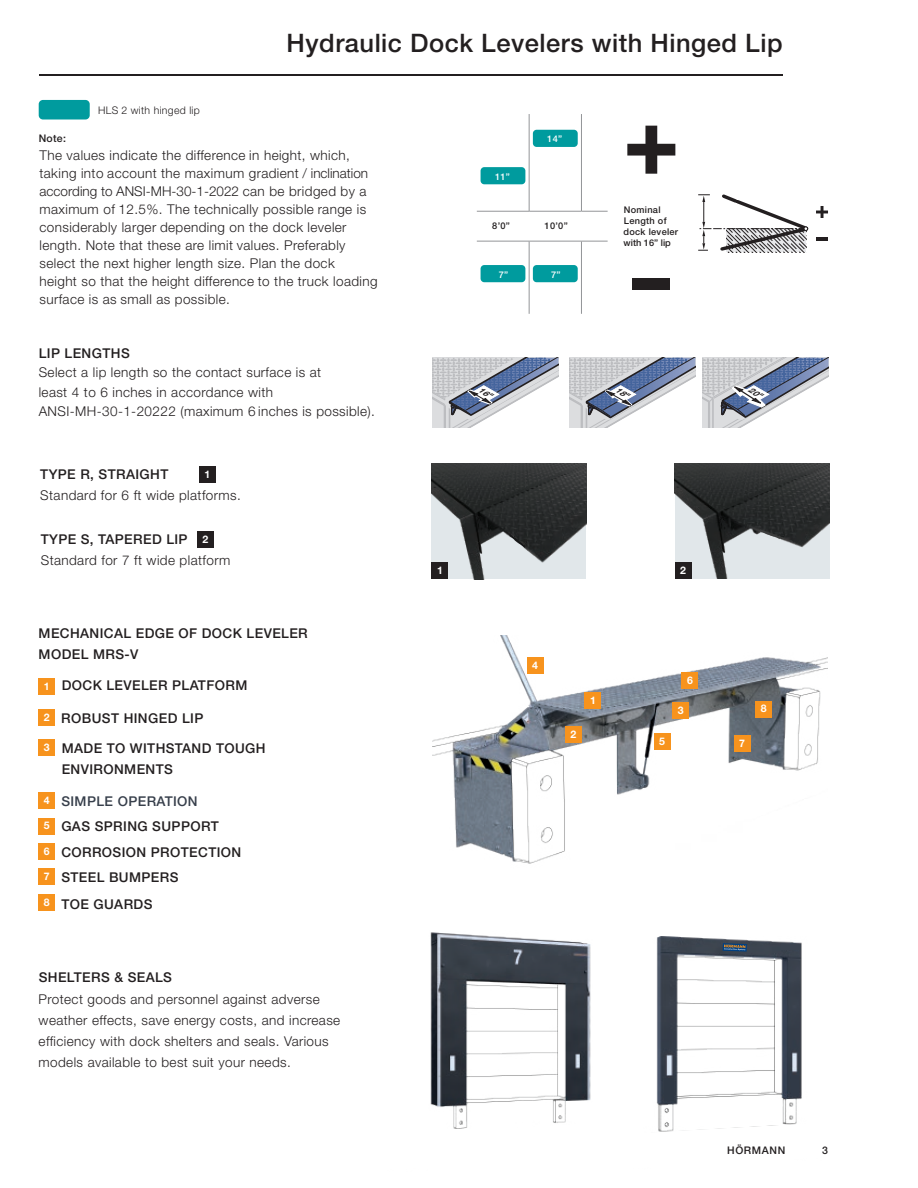
<style>
.page{position:relative;width:918px;height:1188px;background:#fff}
.page>*{position:absolute;margin:0;border:0;box-sizing:border-box;transform-origin:0 0}
.t1{font:500 25.5px "Hoermann Helvetica Neue";letter-spacing:.02em;color:#231f20}
.t2{font:300 13.5px/18px "Hoermann Helvetica Neue";letter-spacing:.03em;color:#231f20}
.t3{font:500 13.5px/25.3px "Hoermann Helvetica Neue";letter-spacing:.03em;color:#231f20}
.t4{font:300 10.5px "Hoermann Helvetica Neue";letter-spacing:.03em;color:#231f20}
.t5{font:500 10.5px "Hoermann Helvetica Neue";letter-spacing:.06em;color:#231f20}
.t6{font:700 10.5px "Hoermann Helvetica Neue";color:#fff}
.t7{font:500 9.3px/11.1px "Hoermann Helvetica Neue";letter-spacing:.03em;color:#231f20}
.t8{font:500 9.3px "Hoermann Helvetica Neue";color:#fff}
.s1{font-weight:700;font-size:10.5px;color:#fff}
.s2{color:#373f4b}
</style>
<div class="page">
<img style="left:656px;top:936px;width:146px;height:185px">
<svg style="left:680px;top:1100px;width:103px;height:14px"></svg>
<div style="left:678px;top:1101px;width:8px;height:22px;background:#fff"></div>
<div style="left:782px;top:945px;width:19px;height:5px;background:#3c4450"></div>
<svg style="left:723px;top:943px;width:24px;height:9px"></svg>
<svg style="left:658px;top:1121px;width:139px;height:11px"></svg>
<hr style="left:39px;top:74px;width:744px;height:2px;background:#231f20">
<div style="left:39px;top:100px;width:51px;height:20px;background:#009b9e;border-radius:4px"></div>
<img style="left:432px;top:463px;width:154px;height:116px">
<svg style="left:509px;top:534px;width:17px;height:14px"></svg>
<img style="left:675px;top:463px;width:154px;height:116px">
<svg style="left:760px;top:529px;width:21px;height:10px"></svg>
<hr style="left:529px;top:114px;width:1px;height:97px;background:#939598">
<hr style="left:581px;top:114px;width:1px;height:97px;background:#939598">
<hr style="left:529px;top:241px;width:1px;height:73px;background:#939598">
<hr style="left:581px;top:241px;width:1px;height:73px;background:#939598">
<hr style="left:477px;top:211px;width:52px;height:1px;background:#939598">
<hr style="left:529px;top:211px;width:52px;height:1px;background:#939598">
<svg style="left:581px;top:211px;width:27px;height:1px"></svg>
<hr style="left:477px;top:241px;width:52px;height:1px;background:#939598">
<hr style="left:529px;top:241px;width:52px;height:1px;background:#939598">
<svg style="left:581px;top:241px;width:27px;height:1px"></svg>
<svg style="left:627px;top:126px;width:48px;height:48px"></svg>
<div style="left:632px;top:278px;width:38px;height:12px;background:#231f20"></div>
<div style="left:533px;top:130px;width:45px;height:17px;background:#009b9e;border-radius:4px"></div>
<div style="left:481px;top:167px;width:44px;height:17px;background:#009b9e;border-radius:4px"></div>
<div style="left:481px;top:265px;width:44px;height:17px;background:#009b9e;border-radius:4px"></div>
<svg style="left:698px;top:194px;width:130px;height:59px"></svg>
<div style="left:533px;top:265px;width:45px;height:17px;background:#009b9e;border-radius:4px"></div>
<div style="left:432px;top:563px;width:16px;height:16px;background:#231f20"></div>
<div style="left:675px;top:563px;width:16px;height:16px;background:#231f20"></div>
<div style="left:199px;top:466px;width:17px;height:17px;background:#231f20"></div>
<div style="left:197px;top:531px;width:16px;height:17px;background:#231f20"></div>
<img style="left:430px;top:932px;width:161px;height:191px">
<svg style="left:453px;top:1123px;width:15px;height:6px"></svg>
<img style="left:433px;top:636px;width:394px;height:228px">
<div style="left:585px;top:693px;width:16px;height:16px;background:#f7931d"></div>
<div style="left:565px;top:727px;width:17px;height:16px;background:#f7931d"></div>
<div style="left:673px;top:703px;width:16px;height:16px;background:#f7931d"></div>
<div style="left:527px;top:658px;width:16px;height:16px;background:#f7931d"></div>
<div style="left:654px;top:734px;width:16px;height:16px;background:#f7931d"></div>
<div style="left:682px;top:673px;width:16px;height:16px;background:#f7931d"></div>
<div style="left:734px;top:736px;width:16px;height:16px;background:#f7931d"></div>
<div style="left:756px;top:701px;width:16px;height:16px;background:#f7931d"></div>
<div style="left:39px;top:678px;width:16px;height:16px;background:#f7931d"></div>
<div style="left:39px;top:710px;width:16px;height:16px;background:#f7931d"></div>
<div style="left:39px;top:740px;width:16px;height:16px;background:#f7931d"></div>
<div style="left:39px;top:793px;width:16px;height:16px;background:#f7931d"></div>
<div style="left:39px;top:818px;width:16px;height:16px;background:#f7931d"></div>
<div style="left:39px;top:843px;width:16px;height:17px;background:#f7931d"></div>
<div style="left:39px;top:869px;width:16px;height:16px;background:#f7931d"></div>
<div style="left:39px;top:894px;width:16px;height:16px;background:#f7931d"></div>
<div style="left:664px;top:1078px;width:10px;height:23px;background:#2f3844"></div>
<div style="left:791px;top:1075px;width:8px;height:21px;background:#313a47"></div>
<svg style="left:432px;top:358px;width:126px;height:69px"></svg>
<svg style="left:702px;top:358px;width:127px;height:69px"></svg>
<svg style="left:569px;top:358px;width:126px;height:69px"></svg>
<p class="t4" style="left:98px;top:103px;width:103px">HLS 2 with hinged lip</p>
<h1 class="t1" style="left:287px;top:25px;width:498px">Hydraulic Dock Levelers with Hinged Lip</h1>
<p class="t5" style="left:39px;top:131px;width:29px">Note:</p>
<p class="t2" style="left:39px;top:145px;width:340px">The values indicate the difference in height, which, taking into account the maximum gradient / inclination according to ANSI-MH-30-1-2022 can be bridged by a maximum of 12.5%. The technically possible range is considerably larger depending on the dock leveler length. Note that these are limit values. Preferably select the next higher length size. Plan the dock<br>height so that the height difference to the truck loading surface is as small as possible.</p>
<p class="t3" style="left:39px;top:340px;width:93px">LIP LENGTHS</p>
<p class="t2" style="left:39px;top:362px;width:338px;line-height:19.5px">Select a lip length so the contact surface is at<br>least 4 to 6 inches in accordance with<br>ANSI-MH-30-1-20222 (maximum 6 inches is possible).</p>
<p class="t3" style="left:40px;top:461px;width:130px">TYPE R, STRAIGHT</p>
<p class="t2" style="left:40px;top:486px;width:202px">Standard for 6 ft wide platforms.</p>
<p class="t3" style="left:41px;top:526px;width:148px">TYPE S, TAPERED LIP</p>
<p class="t2" style="left:41px;top:551px;width:191px">Standard for 7 ft wide platform</p>
<p class="t6" style="left:205px;top:467px;width:7px">1</p>
<p class="t6" style="left:202px;top:532px;width:7px">2</p>
<p class="t3" style="left:39px;top:621px;width:271px;line-height:21px">MECHANICAL EDGE OF DOCK LEVELER<br>MODEL MRS-V</p>
<p class="t3" style="left:44px;top:672px;width:205px"><span class="s1">1</span> DOCK LEVELER PLATFORM</p>
<p class="t3" style="left:44px;top:705px;width:161px"><span class="s1">2</span> ROBUST HINGED LIP</p>
<p class="t3" style="left:62px;top:737px;width:205px;line-height:21px">MADE TO WITHSTAND TOUGH<br>ENVIRONMENTS</p>
<p class="t6" style="left:44px;top:740px;width:7px">3</p>
<p class="t3" style="left:44px;top:788px;width:199px"><span class="s1">4</span> <span class="s2">SIMPLE OPERATION<br></span><span class="s1">5</span> GAS SPRING SUPPORT<br><span class="s1">6</span> CORROSION PROTECTION<br><span class="s1">7</span> STEEL BUMPERS</p>
<p class="t3" style="left:44px;top:891px;width:110px"><sup>8</sup> TOE GUARDS</p>
<p class="t3" style="left:39px;top:964px;width:135px">SHELTERS &amp; SEALS</p>
<p class="t2" style="left:39px;top:987px;width:303px;line-height:21px">Protect goods and personnel against adverse weather effects, save energy costs, and increase efficiency with dock shelters and seals. Various models available to best suit your needs.</p>
<p class="t8" style="left:495px;top:170px;width:16px">11”</p>
<p class="t8" style="left:547px;top:132px;width:16px">14”</p>
<p class="t7" style="left:492px;top:220px;width:19px">8’0”</p>
<p class="t7" style="left:545px;top:220px;width:25px">10’0”</p>
<p class="t8" style="left:499px;top:268px;width:11px">7”</p>
<p class="t8" style="left:551px;top:268px;width:11px">7”</p>
<p class="t7" style="left:624px;top:204px;width:56px">Nominal<br>Length of dock leveler with 16” lip</p>
<p class="t6" style="left:437px;top:563px;width:7px">1</p>
<p class="t6" style="left:532px;top:658px;width:7px">4</p>
<p class="t6" style="left:571px;top:727px;width:7px">2</p>
<p class="t6" style="left:590px;top:693px;width:7px">1</p>
<p class="t6" style="left:680px;top:563px;width:7px">2</p>
<p class="t6" style="left:659px;top:734px;width:7px">5</p>
<p class="t6" style="left:687px;top:673px;width:7px">6</p>
<p class="t6" style="left:678px;top:703px;width:7px">3</p>
<p class="t6" style="left:739px;top:736px;width:7px">7</p>
<p class="t6" style="left:761px;top:701px;width:7px">8</p>
<p class="t5" style="left:727px;top:1143px;width:60px">HÖRMANN</p>
<p class="t5" style="left:822px;top:1143px;width:7px">3</p>
</div>
